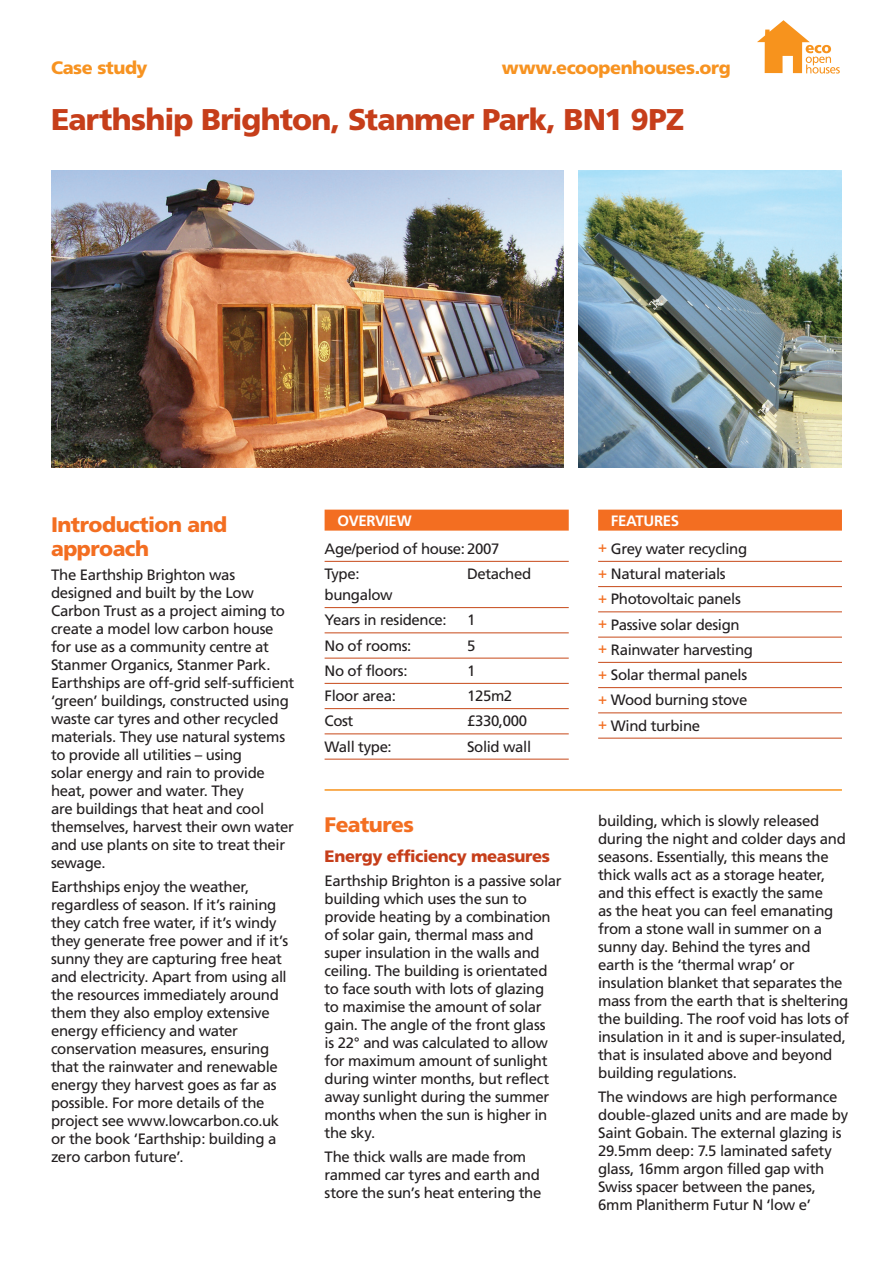
<style>
.page{position:relative;width:893px;height:1263px;background:#fff}
.page>*{position:absolute;margin:0;border:0;box-sizing:border-box;transform-origin:0 0}
.Heading{font:900 30px "Frutiger";letter-spacing:-.025em;color:#c63e1a}
.Subheading{font:900 21px/24px "Frutiger";letter-spacing:-.025em;color:#f36e21}
.t1{font:900 18px "Frutiger";letter-spacing:-.025em;color:#f79321}
.Sub_subheading{font:900 16.5px "Frutiger";letter-spacing:-.02em;color:#c63e1a}
.Text{font:15px/18px "Frutiger";letter-spacing:-.025em;color:#231f20}
.overviews{font:15px "Frutiger";letter-spacing:-.025em;color:#231f20}
.features_heading{font:700 15px "Frutiger";letter-spacing:-.02em;color:#fff}
.s1{color:#f36e21}
</style>
<div class="page">
<svg style="left:757px;top:20px;width:83px;height:54px"></svg>
<div style="left:598px;top:510px;width:244px;height:21px;background:#f36e21"></div>
<hr style="left:598px;top:561px;width:244px;height:1px;background:#c74919">
<hr style="left:598px;top:586px;width:244px;height:1px;background:#c74919">
<hr style="left:598px;top:611px;width:244px;height:1px;background:#c74919">
<hr style="left:598px;top:637px;width:244px;height:1px;background:#c74919">
<hr style="left:598px;top:662px;width:244px;height:1px;background:#c74919">
<hr style="left:598px;top:687px;width:244px;height:1px;background:#c74919">
<hr style="left:598px;top:712px;width:244px;height:1px;background:#c74919">
<hr style="left:598px;top:738px;width:244px;height:1px;background:#c74919">
<div style="left:325px;top:510px;width:244px;height:21px;background:#f36e21"></div>
<hr style="left:325px;top:561px;width:244px;height:1px;background:#c74919">
<hr style="left:325px;top:607px;width:244px;height:1px;background:#c74919">
<hr style="left:325px;top:632px;width:244px;height:1px;background:#c74919">
<hr style="left:325px;top:658px;width:244px;height:1px;background:#c74919">
<hr style="left:325px;top:683px;width:244px;height:1px;background:#c74919">
<hr style="left:325px;top:708px;width:244px;height:1px;background:#c74919">
<hr style="left:325px;top:733px;width:244px;height:1px;background:#c74919">
<hr style="left:325px;top:759px;width:244px;height:1px;background:#c74919">
<img style="left:51px;top:170px;width:512px;height:298px">
<img style="left:578px;top:170px;width:264px;height:298px">
<hr style="left:325px;top:789px;width:517px;height:2px;background:#f7931d">
<p class="t1" style="left:51px;top:56px;width:98px">Case study</p>
<p class="t1" style="left:502px;top:56px;width:230px">www.ecoopenhouses.org</p>
<p class="Heading" style="left:51px;top:102px;width:635px">Earthship Brighton, Stanmer Park, BN1 9PZ</p>
<p class="Subheading" style="left:51px;top:513px;width:178px">Introduction and approach</p>
<p class="Text" style="left:51px;top:566px;width:245px">The Earthship Brighton was designed and built by the Low<br>Carbon Trust as a project aiming to create a model low carbon house for use as a community centre at<br>Stanmer Organics, Stanmer Park.<br>Earthships are off-grid self-sufficient ‘green’ buildings, constructed using waste car tyres and other recycled materials. They use natural systems to provide all utilities – using<br>solar energy and rain to provide heat, power and water. They<br>are buildings that heat and cool themselves, harvest their own water and use plants on site to treat their sewage.</p>
<p class="Text" style="left:51px;top:878px;width:239px">Earthships enjoy the weather, regardless of season. If it’s raining they catch free water, if it’s windy they generate free power and if it’s sunny they are capturing free heat and electricity. Apart from using all the resources immediately around them they also employ extensive energy efficiency and water conservation measures, ensuring that the rainwater and renewable energy they harvest goes as far as possible. For more details of the project see www.lowcarbon.co.uk or the book ‘Earthship: building a zero carbon future’.</p>
<p class="features_heading" style="left:337px;top:512px;width:76px">OVERVIEW</p>
<p class="overviews" style="left:325px;top:540px;width:176px">Age/period of house: 2007</p>
<p class="overviews" style="left:325px;top:565px;width:36px">Type:</p>
<p class="overviews" style="left:467px;top:565px;width:66px">Detached</p>
<p class="overviews" style="left:325px;top:586px;width:70px">bungalow</p>
<p class="overviews" style="left:325px;top:611px;width:124px">Years in residence:</p>
<p class="overviews" style="left:467px;top:611px;width:10px">1</p>
<p class="overviews" style="left:325px;top:636px;width:88px">No of rooms:</p>
<p class="overviews" style="left:467px;top:636px;width:10px">5</p>
<p class="overviews" style="left:325px;top:662px;width:85px">No of floors:</p>
<p class="overviews" style="left:467px;top:662px;width:10px">1</p>
<p class="overviews" style="left:325px;top:687px;width:73px">Floor area:</p>
<p class="overviews" style="left:467px;top:687px;width:47px">125m2</p>
<p class="overviews" style="left:325px;top:712px;width:30px">Cost</p>
<p class="overviews" style="left:467px;top:712px;width:61px">£330,000</p>
<p class="overviews" style="left:325px;top:737px;width:69px">Wall type:</p>
<p class="overviews" style="left:467px;top:737px;width:66px">Solid wall</p>
<p class="Subheading" style="left:325px;top:813px;width:91px">Features</p>
<p class="Sub_subheading" style="left:325px;top:847px;width:227px">Energy efficiency measures</p>
<p class="Text" style="left:325px;top:872px;width:239px">Earthship Brighton is a passive solar building which uses the sun to provide heating by a combination of solar gain, thermal mass and super insulation in the walls and ceiling. The building is orientated to face south with lots of glazing to maximise the amount of solar gain. The angle of the front glass<br>is 22° and was calculated to allow for maximum amount of sunlight during winter months, but reflect away sunlight during the summer months when the sun is higher in the sky.</p>
<p class="Text" style="left:325px;top:1148px;width:218px">The thick walls are made from rammed car tyres and earth and store the sun’s heat entering the</p>
<p class="features_heading" style="left:611px;top:512px;width:70px">FEATURES</p>
<p class="Text" style="left:598px;top:540px;width:150px"><span class="s1">+</span> Grey water recycling</p>
<p class="Text" style="left:598px;top:565px;width:129px"><span class="s1">+</span> Natural materials</p>
<p class="Text" style="left:598px;top:590px;width:144px"><span class="s1">+</span> Photovoltaic panels</p>
<p class="Text" style="left:598px;top:615px;width:143px"><span class="s1">+</span> Passive solar design</p>
<p class="Text" style="left:598px;top:641px;width:156px"><span class="s1">+</span> Rainwater harvesting</p>
<p class="Text" style="left:598px;top:666px;width:151px"><span class="s1">+</span> Solar thermal panels</p>
<p class="Text" style="left:598px;top:691px;width:151px"><span class="s1">+</span> Wood burning stove</p>
<p class="Text" style="left:598px;top:716px;width:103px"><span class="s1">+</span> Wind turbine</p>
<p class="Text" style="left:598px;top:812px;width:252px">building, which is slowly released during the night and colder days and seasons. Essentially, this means the thick walls act as a storage heater, and this effect is exactly the same<br>as the heat you can feel emanating from a stone wall in summer on a sunny day. Behind the tyres and earth is the ‘thermal wrap’ or insulation blanket that separates the mass from the earth that is sheltering the building. The roof void has lots of insulation in it and is super-insulated, that is insulated above and beyond building regulations.</p>
<p class="Text" style="left:598px;top:1088px;width:252px">The windows are high performance double-glazed units and are made by Saint Gobain. The external glazing is 29.5mm deep: 7.5 laminated safety glass, 16mm argon filled gap with Swiss spacer between the panes, 6mm Planitherm Futur N ‘low e’</p>
</div>
